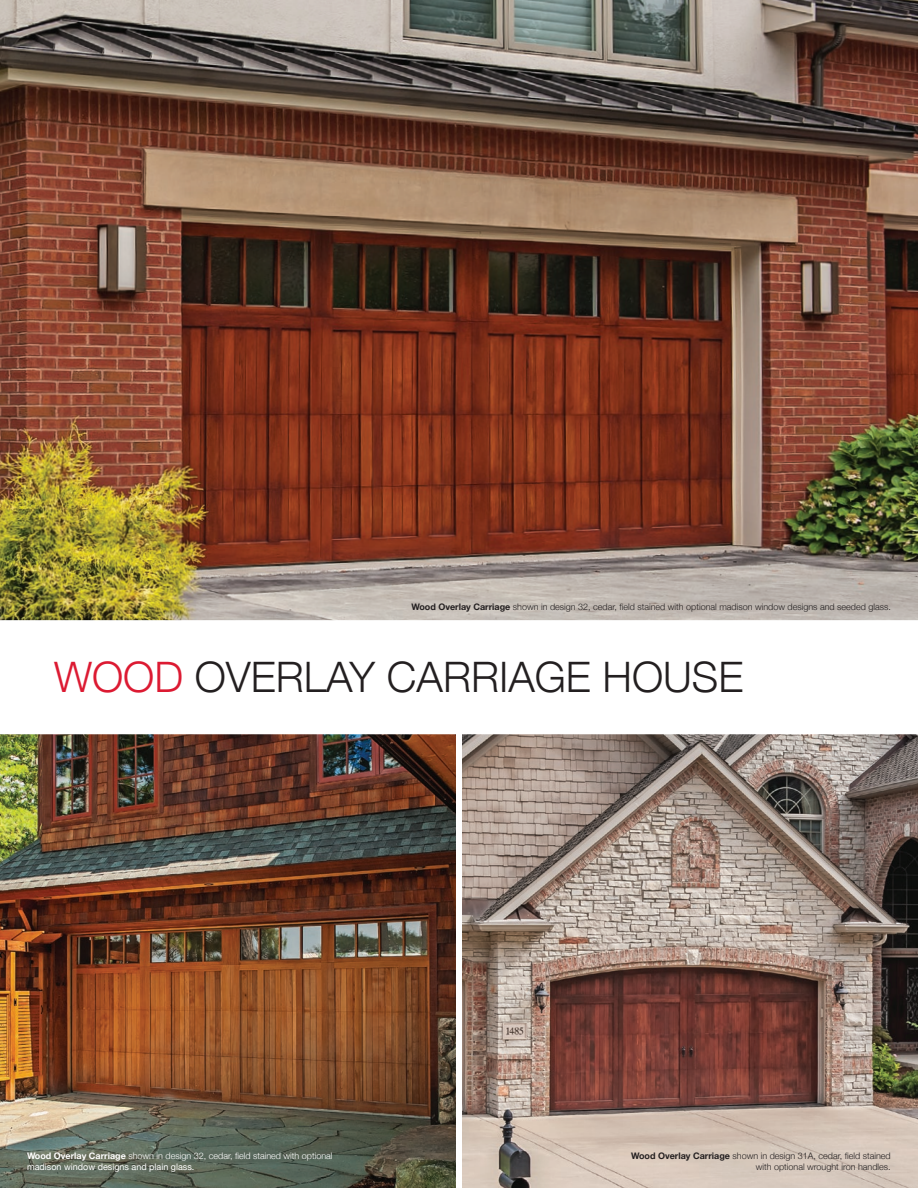
<style>
.page{position:relative;width:918px;height:1188px;background:#fff}
.page>*{position:absolute;margin:0;border:0;box-sizing:border-box;transform-origin:0 0}
.t1{font:300 42px "Helvetica Neue";color:#231f20}
.t2{font:300 9px/10.8px "Helvetica Neue";color:#231f20;text-align:right}
.t3{font:300 9px/10.8px "Helvetica Neue";color:#fff}
.s1{font-weight:700}
.s2{color:#dc1a32}
.s3{font-weight:400}
</style>
<div class="page">
<img style="left:0;top:0;width:918px;height:620px">
<img style="left:0;top:734px;width:918px;height:454px">
<div style="left:456px;top:731px;width:6px;height:457px;background:#fff"></div>
<p class="t2" style="left:411px;top:601px;width:481px"><span class="s1">Wood Overlay Carriage</span> shown in design 32, cedar, field stained with optional madison window designs and seeded glass.</p>
<p class="t1" style="left:54px;top:643px;width:691px"><span class="s2">WOOD</span> OVERLAY CARRIAGE HOUSE</p>
<p class="t3" style="left:27px;top:1150px;width:307px"><span class="s1">Wood Overlay Carriage</span> shown in design 32, cedar, field stained with optional <span class="s3">madison window designs and plain glass.</span></p>
<p class="t2" style="left:631px;top:1150px;width:261px"><span class="s1">Wood Overlay Carriage</span> shown in design 31A, cedar, field stained with optional wrought iron handles.</p>
</div>
